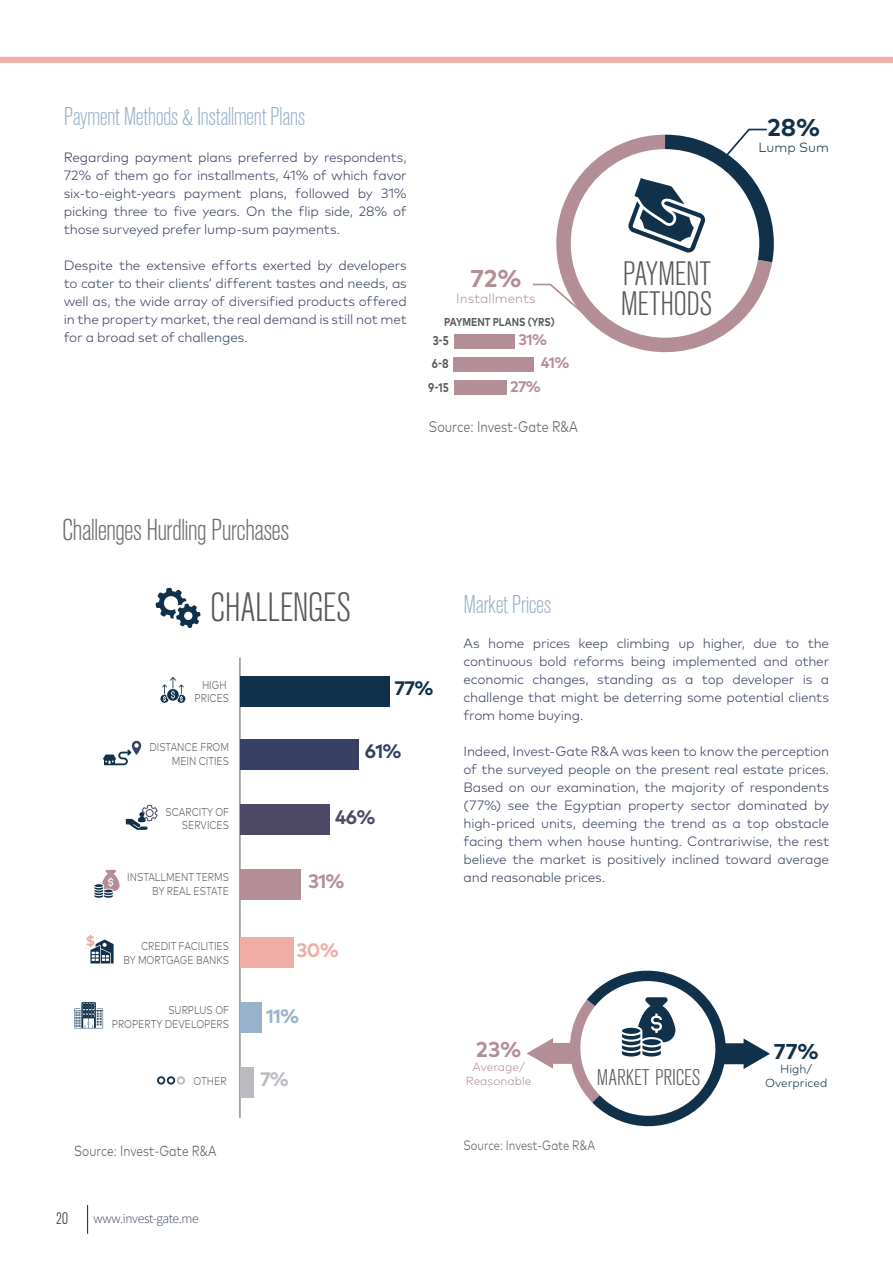
<style>
.page{position:relative;width:893px;height:1263px;background:#fff}
.page>*{position:absolute;margin:0;border:0;box-sizing:border-box;transform-origin:0 0}
.t1{font:300 condensed 40.35px "Akzidenz Grotesk BQ";letter-spacing:-.01em;color:#57585a}
.t2{font:300 condensed 33.6px/30px "Akzidenz Grotesk BQ";letter-spacing:-.015em;color:#57585a}
.IG2{font:300 condensed 30px "Akzidenz Grotesk BQ";letter-spacing:-.03em;color:#6c6d70}
.new_sub{font:300 condensed 25.5px "Akzidenz Grotesk BQ";letter-spacing:-.02em;color:#99b2cb}
.t3{font:700 24.3px "Mark Pro";color:#103149}
.t4{font:700 24.3px "Mark Pro";color:#b48e96}
.t5{font:300 condensed 22.5px "Akzidenz Grotesk BQ";letter-spacing:-.005em;color:#57585a}
.t6{font:700 21.45px "Mark Pro";color:#103149}
.t7{font:700 21.45px "Mark Pro";color:#b48e96}
.t8{font:700 19.5px "Mark Pro";color:#4e4867}
.t9{font:700 19.5px "Mark Pro";color:#b48e96}
.t10{font:700 19.5px "Mark Pro";color:#374063}
.t11{font:700 19.5px "Mark Pro";color:#99b2cb}
.t12{font:700 19.5px "Mark Pro";color:#eeada5}
.t13{font:700 19.5px "Mark Pro";color:#103149}
.t14{font:700 19.5px "Mark Pro";color:#bdb9c0}
.t15{font:300 condensed 16.5px "Akzidenz Grotesk BQ";color:#231f20}
.t16{font:300 15.3px "Mark Pro";color:#57585a;scale:.82 1}
.t17{font:700 15.3px "Mark Pro";color:#b48e96}
.t18{font:300 14.55px "Mark Pro";color:#57585a;scale:.82 1}
.t19{font:700 14.4px "Mark Pro";color:#eeada5}
.IG_1{font:300 13.5px/18px "Mark Pro";letter-spacing:-.01em;color:#384164;text-align:justify}
.t20{font:300 13.5px "Mark Pro";color:#57585a;scale:.82 1}
.t21{font:300 13.5px "Source Sans Pro";letter-spacing:-.025em;color:#384164}
.t22{font:300 13.35px "Mark Pro";color:#b48e96}
.t23{font:300 13.35px "Mark Pro";color:#103149}
.t24{font:700 12.75px "Mark Pro";color:#57585a;scale:.82 1}
.t25{font:300 11.85px/14.1px "Mark Pro";color:#b48e96;text-align:center}
.t26{font:300 11.85px/14.1px "Mark Pro";color:#103149;text-align:center}
.t27{font:300 11.4px/13.6px "Mark Pro";color:#57585a;text-align:right;scale:.82 1}
.t28{font:700 11.4px "Mark Pro";color:#57585a;scale:.82 1}
</style>
<div class="page">
<svg style="left:156px;top:588px;width:45px;height:40px"></svg>
<hr style="left:240px;top:657px;width:1px;height:461px;background:#57585a">
<div style="left:240px;top:804px;width:89px;height:30px;background:#4e4867"></div>
<div style="left:240px;top:869px;width:60px;height:30px;background:#b48e96"></div>
<div style="left:240px;top:739px;width:119px;height:31px;background:#374063"></div>
<div style="left:240px;top:1002px;width:21px;height:31px;background:#99b2cb"></div>
<div style="left:240px;top:1067px;width:14px;height:31px;background:#bdb9c0"></div>
<div style="left:240px;top:938px;width:53px;height:30px;background:#eeada5"></div>
<svg style="left:103px;top:741px;width:38px;height:24px"></svg>
<svg style="left:126px;top:805px;width:32px;height:25px"></svg>
<svg style="left:74px;top:1002px;width:29px;height:26px"></svg>
<svg style="left:94px;top:870px;width:26px;height:28px"></svg>
<svg style="left:90px;top:939px;width:24px;height:24px"></svg>
<svg style="left:157px;top:1076px;width:28px;height:8px"></svg>
<div style="left:240px;top:676px;width:150px;height:31px;background:#103149"></div>
<svg style="left:160px;top:677px;width:25px;height:26px"></svg>
<svg style="left:527px;top:970px;width:243px;height:157px"></svg>
<div style="left:454px;top:357px;width:80px;height:15px;background:#b48e96"></div>
<div style="left:454px;top:381px;width:53px;height:14px;background:#b48e96"></div>
<div style="left:454px;top:334px;width:60px;height:15px;background:#b48e96"></div>
<svg style="left:532px;top:283px;width:15px;height:3px"></svg>
<svg style="left:547px;top:141px;width:225px;height:212px"></svg>
<svg style="left:628px;top:128px;width:146px;height:134px"></svg>
<div style="left:0;top:57px;width:893px;height:6px;background:#efaea5"></div>
<svg style="left:87px;top:1205px;width:1px;height:29px"></svg>
<p class="new_sub" style="left:64px;top:103px;width:243px">Payment Methods &amp; Installment Plans</p>
<p class="IG_1" style="left:64px;top:147px;width:345px">Regarding payment plans preferred by respondents, 72% of them go for installments, 41% of which favor six-to-eight-years payment plans, followed by 31% picking three to five years. On the flip side, 28% of those surveyed prefer lump-sum payments.</p>
<p class="IG_1" style="left:64px;top:255px;width:345px">Despite the extensive efforts exerted by developers to cater to their clients’ different tastes and needs, as well as, the wide array of diversified products offered in the property market, the real demand is still not met for a broad set of challenges.</p>
<p class="t4" style="left:470px;top:260px;width:52px">72%</p>
<p class="t22" style="left:456px;top:288px;width:81px">Installments</p>
<p class="t28" style="left:444px;top:313px;width:136px">PAYMENT PLANS (YRS)</p>
<p class="t24" style="left:433px;top:331px;width:21px">3-5</p>
<p class="t17" style="left:518px;top:328px;width:30px">31%</p>
<p class="t24" style="left:432px;top:354px;width:22px">6-8</p>
<p class="t17" style="left:541px;top:351px;width:30px">41%</p>
<p class="t24" style="left:428px;top:378px;width:27px">9-15</p>
<p class="t17" style="left:510px;top:375px;width:32px">27%</p>
<p class="t16" style="left:429px;top:415px;width:183px">Source: Invest-Gate R&amp;A</p>
<p class="IG2" style="left:62px;top:514px;width:229px">Challenges Hurdling Purchases</p>
<p class="t2" style="left:621px;top:259px;width:93px">PAYMENT<br>METHODS</p>
<p class="t3" style="left:767px;top:109px;width:55px">28%</p>
<p class="t23" style="left:759px;top:137px;width:72px">Lump Sum</p>
<p class="t1" style="left:210px;top:585px;width:142px">CHALLENGES</p>
<p class="t27" style="left:202px;top:677px;width:32px">HIGH</p>
<p class="t13" style="left:395px;top:674px;width:40px">77%</p>
<p class="t27" style="left:195px;top:691px;width:44px">PRICES</p>
<p class="t27" style="left:149px;top:740px;width:99px">DISTANCE FROM<br>MEIN CITIES</p>
<p class="t10" style="left:365px;top:736px;width:38px">61%</p>
<p class="t27" style="left:166px;top:804px;width:79px">SCARCITY OF<br>SERVICES</p>
<p class="t8" style="left:335px;top:802px;width:42px">46%</p>
<p class="t19" style="left:85px;top:930px;width:12px">$</p>
<p class="t27" style="left:127px;top:869px;width:126px">INSTALLMENT TERMS<br>BY REAL ESTATE</p>
<p class="t9" style="left:308px;top:866px;width:38px">31%</p>
<p class="t27" style="left:141px;top:938px;width:109px">CREDIT FACILITIES</p>
<p class="t12" style="left:297px;top:935px;width:44px">30%</p>
<p class="t27" style="left:123px;top:952px;width:130px">BY MORTGAGE BANKS</p>
<p class="t27" style="left:112px;top:1002px;width:145px">SURPLUS OF<br>PROPERTY DEVELOPERS</p>
<p class="t11" style="left:266px;top:1001px;width:35px">11%</p>
<p class="t27" style="left:194px;top:1073px;width:42px">OTHER</p>
<p class="t14" style="left:260px;top:1065px;width:30px">7%</p>
<p class="t18" style="left:74px;top:1140px;width:175px">Source: Invest-Gate R&amp;A</p>
<p class="t15" style="left:56px;top:1210px;width:13px">20</p>
<p class="t21" style="left:94px;top:1211px;width:107px">www.invest-gate.me</p>
<p class="new_sub" style="left:463px;top:591px;width:89px">Market Prices</p>
<p class="IG_1" style="left:463px;top:633px;width:367px">As home prices keep climbing up higher, due to the continuous bold reforms being implemented and other economic changes, standing as a top developer is a challenge that might be deterring some potential clients from home buying.</p>
<p class="IG_1" style="left:463px;top:741px;width:367px">Indeed, Invest-Gate R&amp;A was keen to know the perception of the surveyed people on the present real estate prices.<br>Based on our examination, the majority of respondents (77%) see the Egyptian property sector dominated by high-priced units, deeming the trend as a top obstacle facing them when house hunting. Contrariwise, the rest believe the market is positively inclined toward average and reasonable prices.</p>
<p class="t7" style="left:476px;top:1033px;width:47px">23%</p>
<p class="t25" style="left:466px;top:1059px;width:67px">Average/<br>Reasonable</p>
<p class="t5" style="left:597px;top:1066px;width:105px">MARKET PRICES</p>
<p class="t20" style="left:463px;top:1135px;width:162px">Source: Invest-Gate R&amp;A</p>
<p class="t6" style="left:774px;top:1035px;width:46px">77%</p>
<p class="t26" style="left:765px;top:1061px;width:64px">High/<br>Overpriced</p>
</div>
